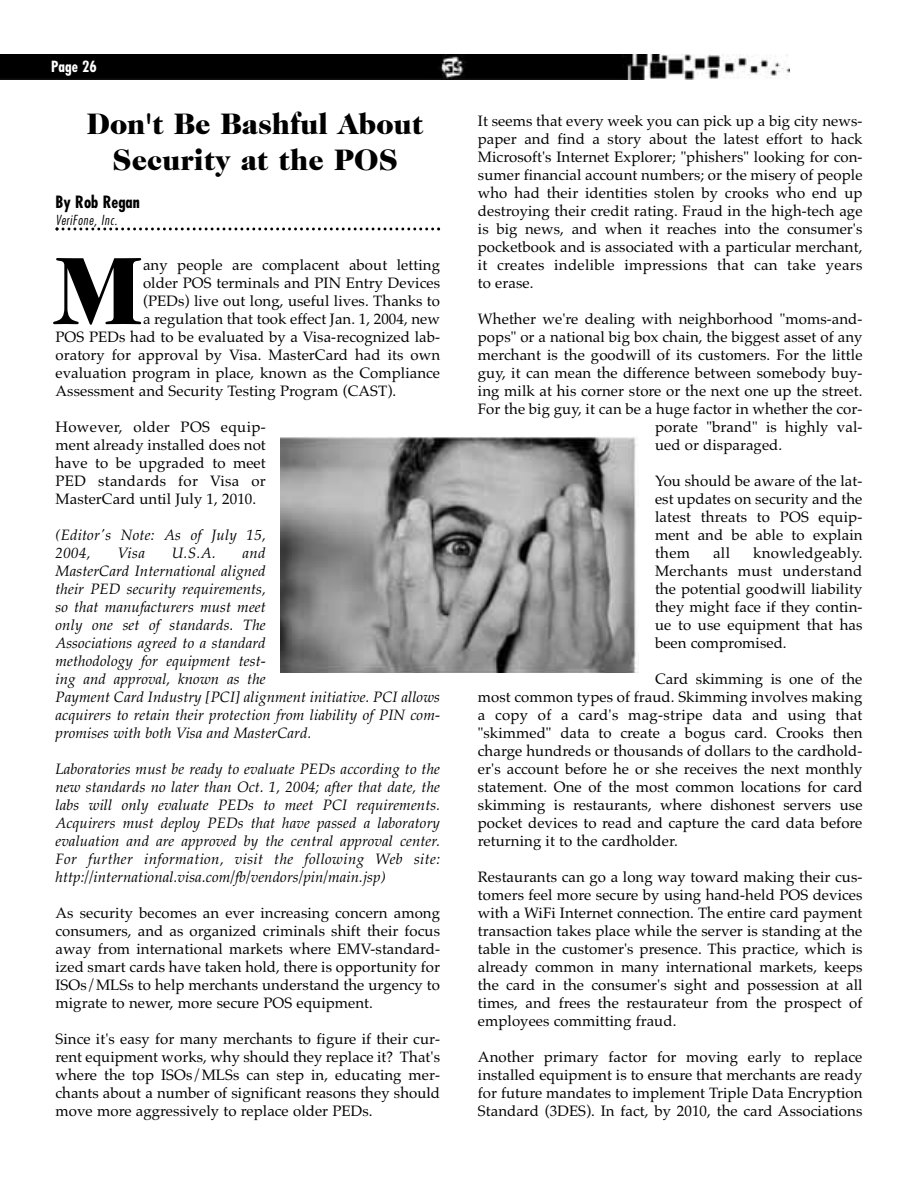
<style>
.page{position:relative;width:918px;height:1188px;background:#fff}
.page>*{position:absolute;margin:0;border:0;box-sizing:border-box;transform-origin:0 0}
.t1{font:900 97.05px "Caslon Two Twenty Four";color:#000}
.t2{font:900 30px/36px "Caslon Two Twenty Four";color:#000;text-align:center}
.t3{font:700 condensed 16.5px "Futura";color:#000}
.t4{font:15px/18px "Palatino";letter-spacing:.005em;color:#000;text-align:justify}
.t5{font:italic 15px/18px "Palatino";letter-spacing:.005em;color:#000}
.t6{font:700 condensed 15px "Futura";letter-spacing:.005em;color:#fff}
.t7{font:italic 300 condensed 13.5px "Futura";letter-spacing:.05em;color:#000}
</style>
<div class="page">
<svg style="left:56px;top:227px;width:384px;height:3px"></svg>
<img style="left:0;top:54px;width:790px;height:26px">
<img style="left:281px;top:436px;width:356px;height:236px">
<p class="t6" style="left:51px;top:60px;width:47px">Page 26</p>
<h2 class="t2" style="left:87px;top:108px;width:338px">Don't Be Bashful About<br>Security at the POS</h2>
<p class="t3" style="left:56px;top:194px;width:86px">By Rob Regan</p>
<p class="t7" style="left:56px;top:214px;width:63px">VeriFone, Inc.</p>
<h1 class="t1" style="left:56px;top:253px;width:88px">M</h1>
<p class="t4" style="left:143px;top:258px;width:299px">any people are complacent about letting</p>
<p class="t4" style="left:143px;top:276px;width:299px">older POS terminals and PIN Entry Devices</p>
<p class="t4" style="left:143px;top:294px;width:299px">(PEDs) live out long, useful lives. Thanks to</p>
<p class="t4" style="left:143px;top:312px;width:299px">a regulation that took effect Jan. 1, 2004, new</p>
<p class="t4" style="left:56px;top:330px;width:386px">POS PEDs had to be evaluated by a Visa-recognized lab-</p>
<p class="t4" style="left:56px;top:348px;width:386px">oratory for approval by Visa. MasterCard had its own</p>
<p class="t4" style="left:56px;top:366px;width:386px">evaluation program in place, known as the Compliance</p>
<p class="t4" style="left:56px;top:384px;width:342px">Assessment and Security Testing Program (CAST).</p>
<p class="t4" style="left:56px;top:420px;width:212px">However, older POS equip&shy;ment already installed does not have to be upgraded to meet PED standards for Visa or MasterCard until July 1, 2010.</p>
<p class="t5" style="left:56px;top:528px;width:212px">(Editor's Note: As of July 15,<br>2004,</p>
<p class="t5" style="left:56px;top:546px;width:386px;text-indent:187px">and<br>MasterCard International aligned<br>their PED security requirements,<br>so that manufacturers must meet<br>only one set of standards. The<br>Associations agreed to a standard<br>methodology for equipment test-<br>ing and approval, known as the<br>Payment Card Industry [PCI] alignment initiative. PCI allows acquirers to retain their protection from liability of PIN com&shy;promises with both Visa and MasterCard.</p>
<p class="t5" style="left:56px;top:762px;width:386px;text-align:justify">Laboratories must be ready to evaluate PEDs according to the new standards no later than Oct. 1, 2004; after that date, the labs will only evaluate PEDs to meet PCI requirements.<br>Acquirers must deploy PEDs that have passed a laboratory evaluation and are approved by the central approval center.<br>For further information, visit the following Web site: http://international.visa.com/fb/vendors/pin/main.jsp)</p>
<p class="t4" style="left:56px;top:906px;width:386px">As security becomes an ever increasing concern among consumers, and as organized criminals shift their focus away from international markets where EMV-standard&shy;ized smart cards have taken hold, there is opportunity for ISOs/MLSs to help merchants understand the urgency to migrate to newer, more secure POS equipment.</p>
<p class="t4" style="left:56px;top:1032px;width:386px">Since it's easy for many merchants to figure if their cur&shy;rent equipment works, why should they replace it? That's where the top ISOs/MLSs can step in, educating mer&shy;chants about a number of significant reasons they should move more aggressively to replace older PEDs.</p>
<p class="t5" style="left:118px;top:546px;width:29px">Visa</p>
<p class="t5" style="left:172px;top:546px;width:45px">U.S.A.</p>
<p class="t4" style="left:478px;top:114px;width:386px">It seems that every week you can pick up a big city news&shy;paper and find a story about the latest effort to hack Microsoft's Internet Explorer; "phishers" looking for con&shy;sumer financial account numbers; or the misery of people who had their identities stolen by crooks who end up destroying their credit rating. Fraud in the high-tech age is big news, and when it reaches into the consumer's pocketbook and is associated with a particular merchant, it creates indelible impressions that can take years to erase.</p>
<p class="t4" style="left:478px;top:312px;width:386px">Whether we're dealing with neighborhood "moms-and-</p>
<p class="t4" style="left:478px;top:330px;width:386px">pops" or a national big box chain, the biggest asset of any</p>
<p class="t4" style="left:478px;top:348px;width:386px">merchant is the goodwill of its customers. For the little</p>
<p class="t4" style="left:478px;top:366px;width:386px">guy, it can mean the difference between somebody buy-</p>
<p class="t4" style="left:478px;top:384px;width:386px">ing milk at his corner store or the next one up the street.</p>
<p class="t4" style="left:478px;top:402px;width:386px">For the big guy, it can be a huge factor in whether the cor-</p>
<p class="t4" style="left:655px;top:420px;width:209px">porate "brand" is highly val-</p>
<p class="t4" style="left:655px;top:438px;width:129px">ued or disparaged.</p>
<p class="t4" style="left:655px;top:474px;width:209px">You should be aware of the lat&shy;est updates on security and the latest threats to POS equip&shy;ment and be able to explain them</p>
<p class="t4" style="left:655px;top:546px;width:209px;text-indent:98px">knowledgeably.<br>Merchants must understand the potential goodwill liability they might face if they contin&shy;ue to use equipment that has been compromised.</p>
<p class="t4" style="left:478px;top:672px;width:386px;text-indent:177px">Card skimming is one of the most common types of fraud. Skimming involves making a copy of a card's mag-stripe data and using that "skimmed" data to create a bogus card. Crooks then charge hundreds or thousands of dollars to the cardhold&shy;er's account before he or she receives the next monthly statement. One of the most common locations for card skimming is restaurants, where dishonest servers use pocket devices to read and capture the card data before returning it to the cardholder.</p>
<p class="t4" style="left:478px;top:870px;width:386px">Restaurants can go a long way toward making their cus&shy;tomers feel more secure by using hand-held POS devices with a WiFi Internet connection. The entire card payment transaction takes place while the server is standing at the table in the customer's presence. This practice, which is already common in many international markets, keeps the card in the consumer's sight and possession at all times, and frees the restaurateur from the prospect of employees committing fraud.</p>
<p class="t4" style="left:478px;top:1050px;width:386px">Another primary factor for moving early to replace installed equipment is to ensure that merchants are ready for future mandates to implement Triple Data Encryption Standard (3DES). In fact, by 2010, the card Associations</p>
<p class="t4" style="left:713px;top:546px;width:18px">all</p>
</div>
